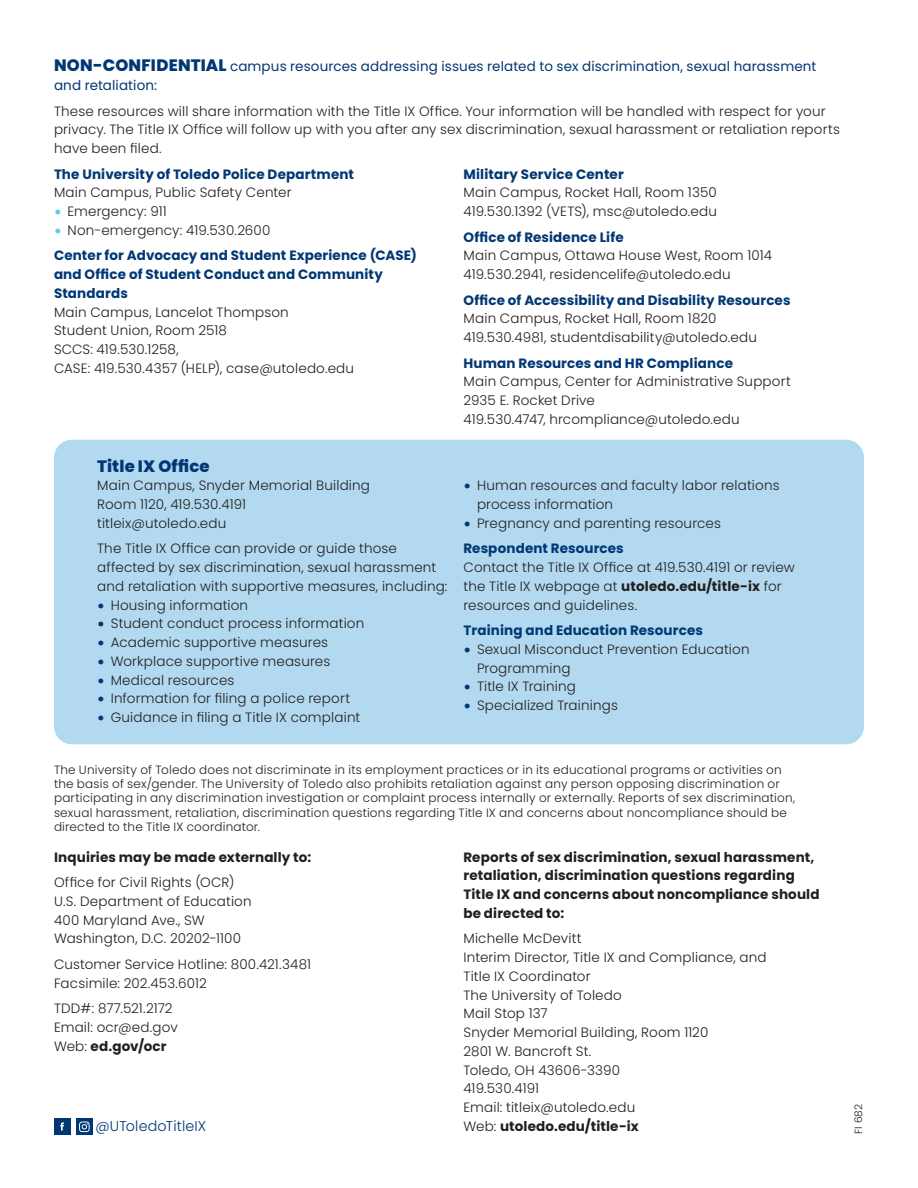
<style>
.page{position:relative;width:918px;height:1188px;background:#fff}
.page>*{position:absolute;margin:0;border:0;box-sizing:border-box;transform-origin:0 0}
.t1{font:800 16.5px "Poppins";letter-spacing:.005em;color:#013874}
.t2{font:300 14.25px "Poppins";letter-spacing:.01em;color:#013874}
.t3{font:300 13.5px/18.8px "Poppins";letter-spacing:.01em;color:#231f20}
.t4{font:700 13.5px/25.5px "Poppins";letter-spacing:.01em;color:#013874}
.t5{font:700 13.5px/18.8px "Poppins";letter-spacing:.01em;color:#231f20}
.t6{font:13.5px/18.8px "Poppins";letter-spacing:.01em;color:#013874}
.t7{font:300 12px/14.4px "Poppins";letter-spacing:.015em;color:#231f20}
.t8{font:300 10.5px "Poppins";color:#231f20}
.s1{font-weight:800;font-size:16.5px}
.s2{font-size:21px;color:#61c9f0}
.s3{font-weight:300;font-size:21px;color:#61c9f0}
.s4{font-weight:300;color:#231f20}
.s5{font-size:21px;color:#013874}
.s6{font-weight:700;color:#013874}
.s7{font-weight:700}
.s8{font-weight:300}
</style>
<div class="page">
<div style="left:54px;top:440px;width:810px;height:304px;background:#b2d9ef;border-radius:18px"></div>
<div style="left:76px;top:1118px;width:16px;height:17px;background:#013874"></div>
<svg style="left:79px;top:1122px;width:11px;height:10px"></svg>
<div style="left:54px;top:1118px;width:16px;height:17px;background:#013874"></div>
<svg style="left:60px;top:1122px;width:4px;height:9px"></svg>
<p class="t6" style="left:54px;top:57px;width:764px"><span class="s1">NON-CONFIDENTIAL</span> campus resources addressing issues related to sex discrimination, sexual harassment and retaliation:</p>
<p class="t3" style="left:54px;top:102px;width:787px">These resources will share information with the Title IX Office. Your information will be handled with respect for your privacy. The Title IX Office will follow up with you after any sex discrimination, sexual harassment or retaliation reports have been filed.</p>
<p class="t4" style="left:54px;top:161px;width:302px">The University of Toledo Police Department</p>
<p class="t3" style="left:54px;top:183px;width:239px">Main Campus, Public Safety Center</p>
<p class="t3" style="left:54px;top:202px;width:114px"><span class="s2">•</span> Emergency: 911</p>
<p class="t4" style="left:54px;top:217px;width:365px"><span class="s3">•</span> <span class="s4">Non-emergency: 419.530.2600<br></span>Center for Advocacy and Student Experience (CASE)</p>
<p class="t4" style="left:54px;top:265px;width:330px;line-height:18.8px">and Office of Student Conduct and Community<br>Standards</p>
<p class="t3" style="left:54px;top:303px;width:302px">Main Campus, Lancelot Thompson<br>Student Union, Room 2518<br>SCCS: 419.530.1258,<br>CASE: 419.530.4357 (HELP), case@utoledo.edu</p>
<p class="t4" style="left:464px;top:161px;width:162px">Military Service Center</p>
<p class="t3" style="left:464px;top:183px;width:255px">Main Campus, Rocket Hall, Room 1350<br>419.530.1392 (VETS), msc@utoledo.edu</p>
<p class="t4" style="left:464px;top:224px;width:162px">Office of Residence Life</p>
<p class="t3" style="left:464px;top:246px;width:310px">Main Campus, Ottawa House West, Room 1014<br>419.530.2941, residencelife@utoledo.edu</p>
<p class="t4" style="left:464px;top:287px;width:329px">Office of Accessibility and Disability Resources</p>
<p class="t3" style="left:464px;top:309px;width:295px">Main Campus, Rocket Hall, Room 1820<br>419.530.4981, studentdisability@utoledo.edu</p>
<p class="t4" style="left:464px;top:350px;width:271px">Human Resources and HR Compliance</p>
<p class="t3" style="left:464px;top:372px;width:329px">Main Campus, Center for Administrative Support<br>2935 E. Rocket Drive<br>419.530.4747, hrcompliance@utoledo.edu</p>
<p class="t1" style="left:97px;top:456px;width:114px">Title IX Office</p>
<p class="t3" style="left:97px;top:476px;width:274px">Main Campus, Snyder Memorial Building<br>Room 1120, 419.530.4191 titleix@utoledo.edu</p>
<p class="t3" style="left:97px;top:539px;width:352px">The Title IX Office can provide or guide those affected by sex discrimination, sexual harassment and retaliation with supportive measures, including:</p>
<p class="t3" style="left:97px;top:596px;width:153px"><span class="s5">•</span> Housing information</p>
<p class="t3" style="left:97px;top:614px;width:269px"><span class="s5">•</span> Student conduct process information</p>
<p class="t3" style="left:97px;top:633px;width:232px"><span class="s5">•</span> Academic supportive measures</p>
<p class="t3" style="left:97px;top:652px;width:235px"><span class="s5">•</span> Workplace supportive measures</p>
<p class="t3" style="left:97px;top:671px;width:139px"><span class="s5">•</span> Medical resources</p>
<p class="t3" style="left:97px;top:689px;width:254px"><span class="s5">•</span> Information for filing a police report</p>
<p class="t3" style="left:97px;top:708px;width:265px"><span class="s5">•</span> Guidance in filing a Title IX complaint</p>
<p class="t3" style="left:477px;top:476px;width:304px;text-indent:-14px"><span class="s5">•</span> Human resources and faculty labor relations process information</p>
<p class="t3" style="left:464px;top:510px;width:259px;line-height:25.5px"><span class="s5">•</span> Pregnancy and parenting resources<br><span class="s6">Respondent Resources</span></p>
<p class="t3" style="left:464px;top:558px;width:333px">Contact the Title IX Office at 419.530.4191 or review the Title IX webpage at <span class="s7">utoledo.edu/title-ix</span> for resources and guidelines.</p>
<p class="t4" style="left:464px;top:618px;width:241px">Training and Education Resources</p>
<p class="t3" style="left:477px;top:640px;width:274px;text-indent:-14px"><span class="s5">•</span> Sexual Misconduct Prevention Education<br>Programming</p>
<p class="t3" style="left:464px;top:677px;width:114px"><span class="s5">•</span> Title IX Training</p>
<p class="t3" style="left:464px;top:696px;width:156px"><span class="s5">•</span> Specialized Trainings</p>
<p class="t7" style="left:54px;top:762px;width:743px">The University of Toledo does not discriminate in its employment practices or in its educational programs or activities on the basis of sex/gender. The University of Toledo also prohibits retaliation against any person opposing discrimination or participating in any discrimination investigation or complaint process internally or externally. Reports of sex discrimination, sexual harassment, retaliation, discrimination questions regarding Title IX and concerns about noncompliance should be directed to the Title IX coordinator.</p>
<p class="t5" style="left:54px;top:848px;width:259px">Inquiries may be made externally to:</p>
<p class="t3" style="left:54px;top:873px;width:199px">Office for Civil Rights (OCR)<br>U.S. Department of Education<br>400 Maryland Ave., SW<br>Washington, D.C. 20202-1100</p>
<p class="t3" style="left:54px;top:955px;width:259px">Customer Service Hotline: 800.421.3481<br>Facsimile: 202.453.6012</p>
<p class="t3" style="left:54px;top:999px;width:125px">TDD#: 877.521.2172<br>Email: ocr@ed.gov<br>Web: <span class="s7">ed.gov/ocr</span></p>
<p class="t5" style="left:463px;top:848px;width:358px">Reports of sex discrimination, sexual harassment, retaliation, discrimination questions regarding Title IX and concerns about noncompliance should be directed to:</p>
<p class="t3" style="left:463px;top:929px;width:305px">Michelle McDevitt<br>Interim Director, Title IX and Compliance, and<br>Title IX Coordinator<br>The University of Toledo<br>Mail Stop 137<br>Snyder Memorial Building, Room 1120<br>2801 W. Bancroft St.<br>Toledo, OH 43606-3390<br>419.530.4191<br>Email: titleix@utoledo.edu</p>
<p class="t2" style="left:96px;top:1118px;width:112px">@UToledoTitleIX</p>
<p class="t5" style="left:463px;top:1117px;width:177px"><span class="s8">Web:</span> utoledo.edu/title-ix</p>
<p class="t8" style="left:852px;top:1134px;width:32px;rotate:-90deg">FI 682</p>
</div>
